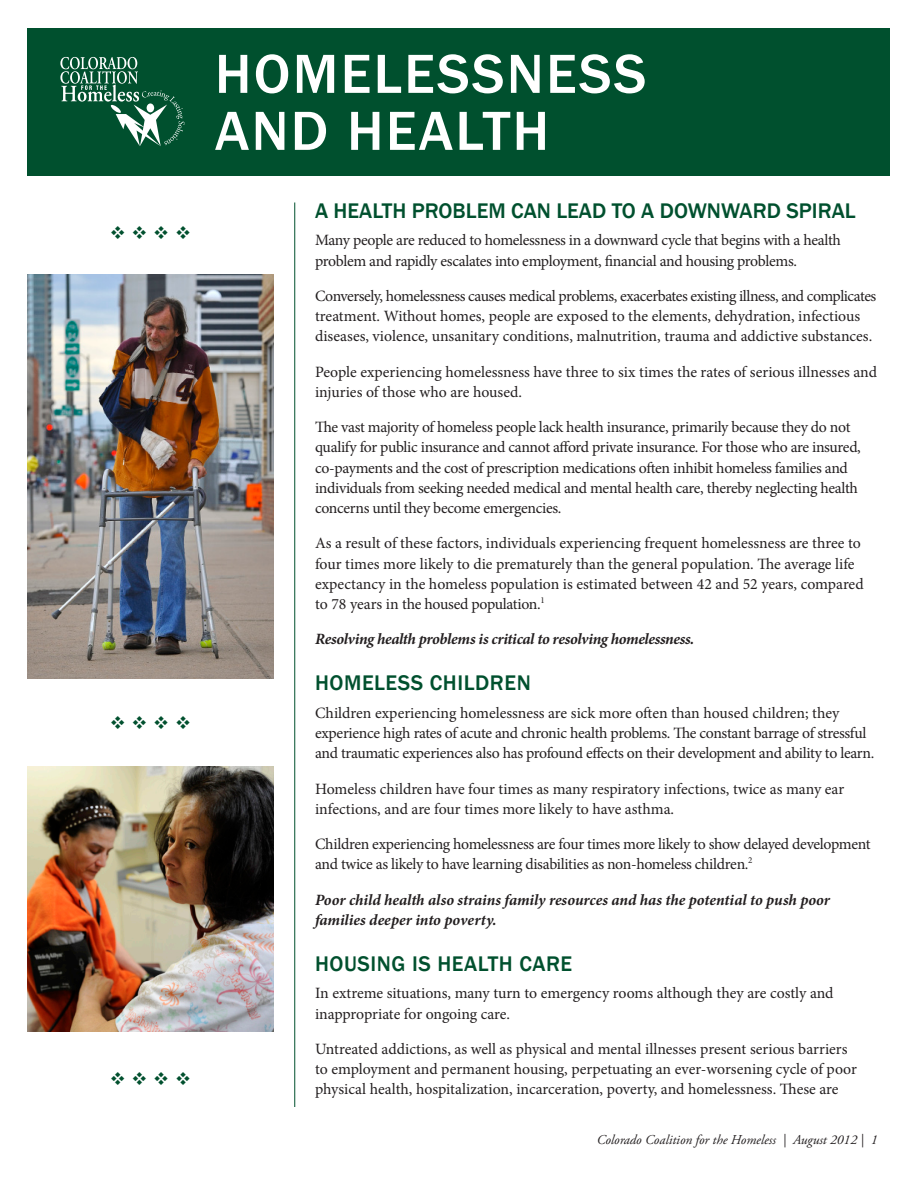
<style>
.page{position:relative;width:918px;height:1188px;background:#fff}
.page>*{position:absolute;margin:0;border:0;box-sizing:border-box;transform-origin:0 0}
.t1{font:500 57px/57px "Franklin Gothic";letter-spacing:.04em;color:#fff}
.t2{font:500 21.75px "Franklin Gothic";color:#00502e}
.t3{font:500 21.75px "Franklin Gothic";letter-spacing:.025em;color:#00502e}
.Decor{font:18px "Wingdings";color:#00502e}
.Text{font:15.75px/20.2px "Minion Pro";letter-spacing:-.015em;color:#231f20}
.Text-2{font:italic 700 15.75px/20.2px "Minion Pro";letter-spacing:-.01em;color:#231f20}
.t4{font:italic 13.5px "Adobe Garamond Pro";color:#231f20}
</style>
<div class="page">
<div style="left:28px;top:28px;width:862px;height:148px;background:#00502e"></div>
<hr style="left:294px;top:202px;width:1px;height:905px;background:#00502e">
<svg style="left:60px;top:57px;width:125px;height:89px"></svg>
<div style="left:147px;top:103px;width:7px;height:9px;background:#fff;border-radius:50%"></div>
<img style="left:27px;top:767px;width:247px;height:265px">
<img style="left:27px;top:274px;width:247px;height:404px">
<p class="Decor" style="left:110px;top:223px;width:83px">❖ ❖ ❖ ❖</p>
<p class="Decor" style="left:110px;top:712px;width:83px">❖ ❖ ❖ ❖</p>
<p class="Decor" style="left:110px;top:1069px;width:83px">❖ ❖ ❖ ❖</p>
<p class="t1" style="left:215px;top:46px;width:433px">HOMELESSNESS<br>AND HEALTH</p>
<p class="t2" style="left:315px;top:197px;width:542px">A HEALTH PROBLEM CAN LEAD TO A DOWNWARD SPIRAL</p>
<p class="Text" style="left:315px;top:230px;width:528px">Many people are reduced to homelessness in a downward cycle that begins with a health problem and rapidly escalates into employment, financial and housing problems.</p>
<p class="Text" style="left:315px;top:286px;width:563px">Conversely, homelessness causes medical problems, exacerbates existing illness, and complicates treatment. Without homes, people are exposed to the elements, dehydration, infectious diseases, violence, unsanitary conditions, malnutrition, trauma and addictive substances.</p>
<p class="Text" style="left:315px;top:362px;width:563px">People experiencing homelessness have three to six times the rates of serious illnesses and injuries of those who are housed.</p>
<p class="Text" style="left:315px;top:417px;width:547px">The vast majority of homeless people lack health insurance, primarily because they do not qualify for public insurance and cannot afford private insurance. For those who are insured, co-payments and the cost of prescription medications often inhibit homeless families and individuals from seeking needed medical and mental health care, thereby neglecting health concerns until they become emergencies.</p>
<p class="Text" style="left:315px;top:533px;width:550px">As a result of these factors, individuals experiencing frequent homelessness are three to four times more likely to die prematurely than the general population. The average life expectancy in the homeless population is estimated between 42 and 52 years, compared to 78 years in the housed population.<sup>1</sup></p>
<p class="Text-2" style="left:315px;top:629px;width:381px">Resolving health problems is critical to resolving homelessness.</p>
<p class="t3" style="left:315px;top:670px;width:217px">HOMELESS CHILDREN</p>
<p class="Text" style="left:315px;top:703px;width:561px">Children experiencing homelessness are sick more often than housed children; they experience high rates of acute and chronic health problems. The constant barrage of stressful and traumatic experiences also has profound effects on their development and ability to learn.</p>
<p class="Text" style="left:315px;top:779px;width:531px">Homeless children have four times as many respiratory infections, twice as many ear infections, and are four times more likely to have asthma.</p>
<p class="Text" style="left:315px;top:834px;width:557px">Children experiencing homelessness are four times more likely to show delayed development and twice as likely to have learning disabilities as non-homeless children.<sup>2</sup></p>
<p class="Text-2" style="left:315px;top:889px;width:517px">Poor child health also strains family resources and has the potential to push poor families deeper into poverty.</p>
<p class="t3" style="left:315px;top:950px;width:259px">HOUSING IS HEALTH CARE</p>
<p class="Text" style="left:315px;top:983px;width:520px">In extreme situations, many turn to emergency rooms although they are costly and inappropriate for ongoing care.</p>
<p class="Text" style="left:315px;top:1039px;width:543px">Untreated addictions, as well as physical and mental illnesses present serious barriers to employment and permanent housing, perpetuating an ever-worsening cycle of poor physical health, hospitalization, incarceration, poverty, and homelessness. These are</p>
<p class="t4" style="left:597px;top:1131px;width:282px">Colorado Coalition for the Homeless | August 2012 | 1</p>
</div>
